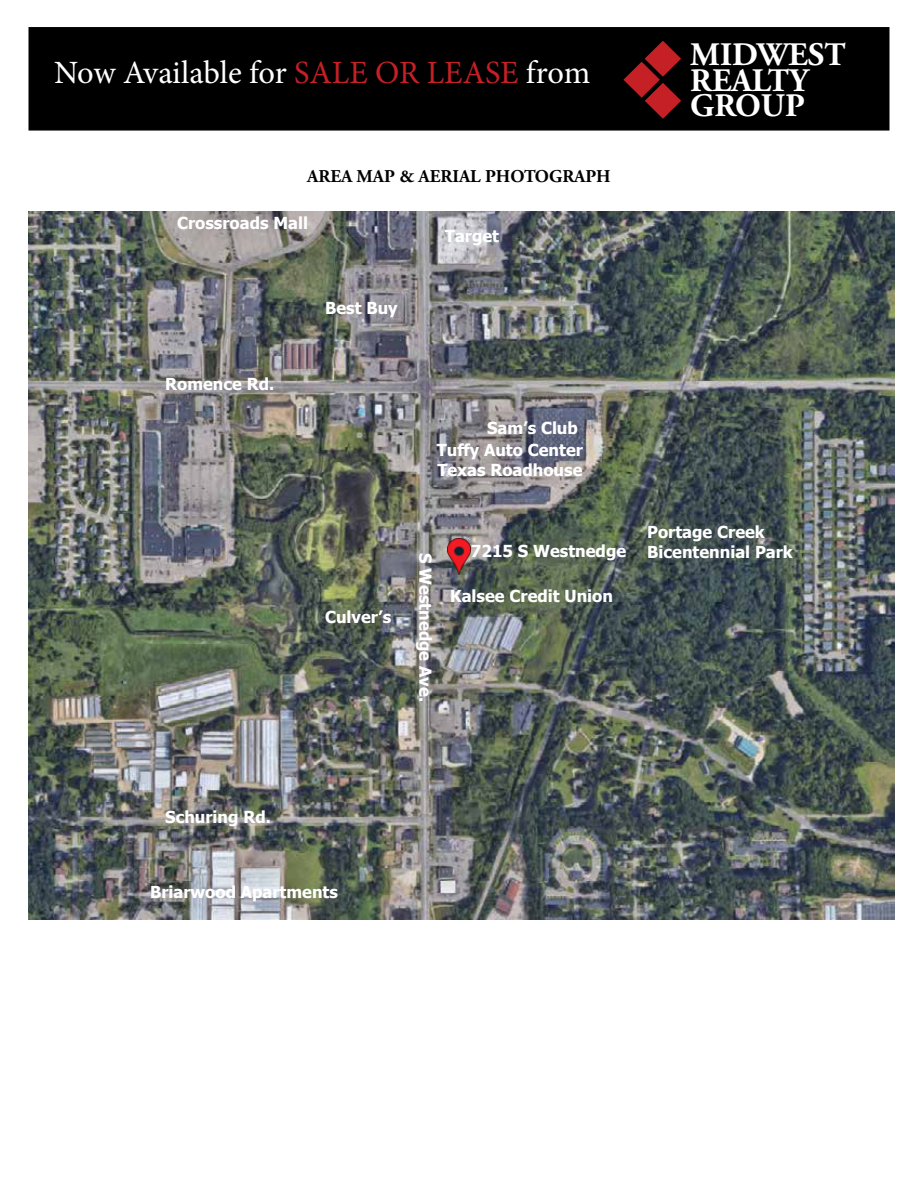
<style>
.page{position:relative;width:918px;height:1188px;background:#fff}
.page>*{position:absolute;margin:0;border:0;box-sizing:border-box;transform-origin:0 0}
.t1{font:700 32.85px/25.7px "Adobe Garamond Pro";color:#fff}
.t2{font:32.55px "Minion Pro";letter-spacing:-.005em;color:#fff}
.t3{font:700 18px "Adobe Garamond Pro";color:#000}
.t4{font:700 16.5px "Tahoma";color:#fff}
.s1{color:#c52026}
</style>
<div class="page">
<div style="left:28px;top:27px;width:862px;height:104px;background:#000;border:2px solid #000"></div>
<svg style="left:623px;top:41px;width:58px;height:78px"></svg>
<img style="left:28px;top:212px;width:866px;height:707px">
<img style="left:447px;top:538px;width:24px;height:36px">
<h2 class="t2" style="left:54px;top:51px;width:538px">Now Available for <span class="s1">SALE OR LEASE</span> from</h2>
<p class="t3" style="left:307px;top:166px;width:305px">AREA MAP &amp; AERIAL PHOTOGRAPH</p>
<p class="t4" style="left:177px;top:212px;width:132px">Crossroads Mall</p>
<p class="t4" style="left:165px;top:372px;width:111px">Romence Rd.</p>
<p class="t4" style="left:325px;top:297px;width:74px">Best Buy</p>
<p class="t4" style="left:445px;top:224px;width:56px">Target</p>
<p class="t4" style="left:487px;top:416px;width:92px">Sam’s Club</p>
<p class="t4" style="left:437px;top:439px;width:148px">Tuffy Auto Center</p>
<p class="t4" style="left:437px;top:458px;width:147px">Texas Roadhouse</p>
<h1 class="t1" style="left:690px;top:42px;width:157px">MIDWEST<br>REALTY<br>GROUP</h1>
<p class="t4" style="left:647px;top:521px;width:119px">Portage Creek</p>
<p class="t4" style="left:325px;top:606px;width:68px">Culver’s</p>
<p class="t4" style="left:437px;top:553px;width:150px;rotate:90deg">S Westnedge Ave.</p>
<p class="t4" style="left:471px;top:539px;width:157px">7215 S Westnedge</p>
<p class="t4" style="left:647px;top:540px;width:147px">Bicentennial Park</p>
<p class="t4" style="left:450px;top:585px;width:164px">Kalsee Credit Union</p>
<p class="t4" style="left:165px;top:806px;width:107px">Schuring Rd.</p>
<p class="t4" style="left:150px;top:880px;width:189px">Briarwood Apartments</p>
</div>
